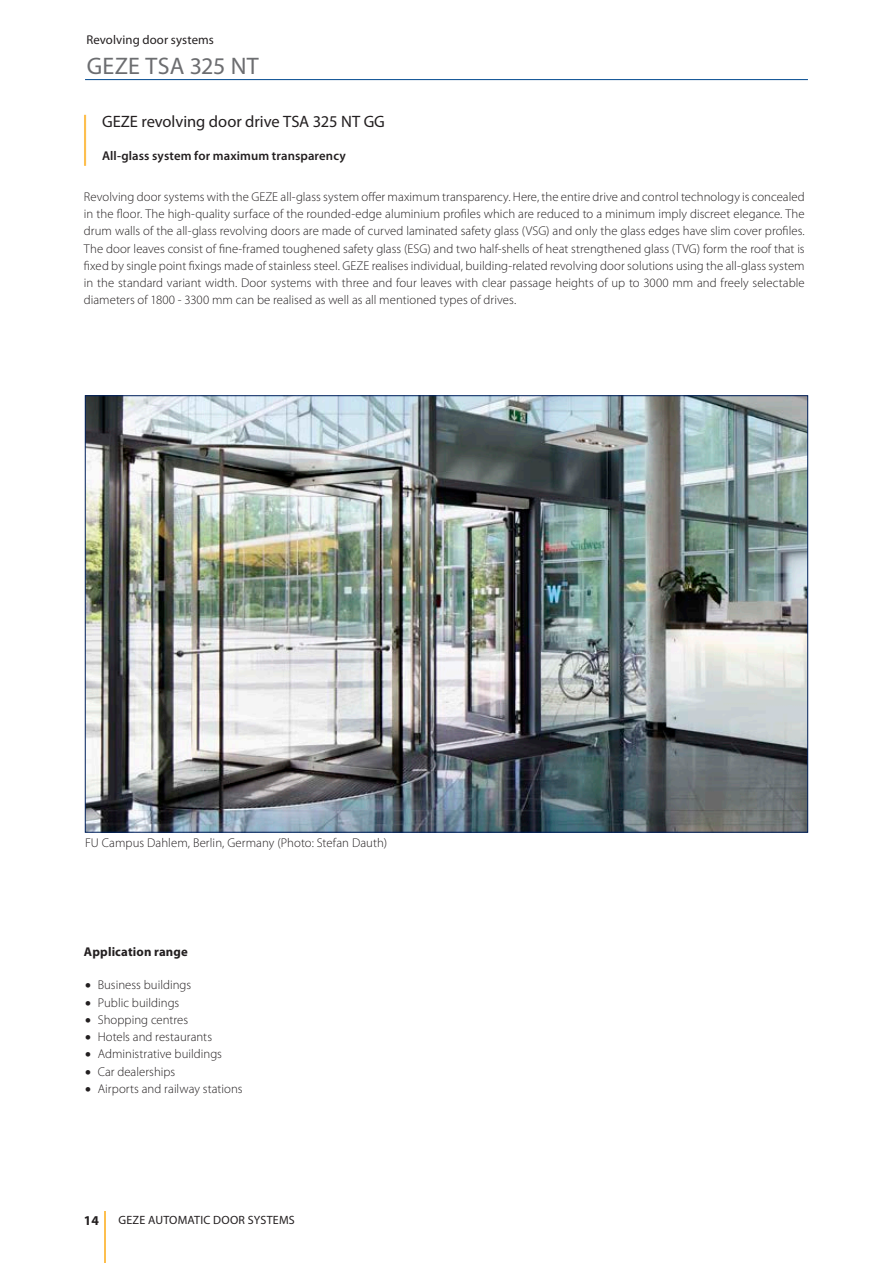
<style>
.page{position:relative;width:893px;height:1263px;background:#fff}
.page>*{position:absolute;margin:0;border:0;box-sizing:border-box;transform-origin:0 0}
.t1{font:24px "Myriad Pro";letter-spacing:.01em;color:#6c6d70}
.t2{font:16.5px "Myriad Pro";letter-spacing:-.005em;color:#231f20}
.t3{font:700 13.5px "Myriad Pro";color:#231f20}
.t4{font:300 12.75px/17.2px "Myriad Pro";letter-spacing:.005em;color:#231f20;text-align:justify}
.t5{font:600 12.75px "Myriad Pro";letter-spacing:.01em;color:#231f20}
.t6{font:12.75px "Myriad Pro";letter-spacing:.01em;color:#231f20}
.t7{font:700 12.75px "Myriad Pro";letter-spacing:.01em;color:#231f20}
.t8{font:12px "Myriad Pro";letter-spacing:.02em;color:#231f20}
</style>
<div class="page">
<hr style="left:85px;top:79px;width:723px;height:1px;background:#014990">
<hr style="left:104px;top:1212px;width:2px;height:51px;background:#fdbf4f">
<hr style="left:84px;top:115px;width:2px;height:51px;background:#fdbf4f">
<img style="left:87px;top:397px;width:719px;height:433px">
<p class="t6" style="left:86px;top:32px;width:129px">Revolving door systems</p>
<h1 class="t1" style="left:87px;top:51px;width:174px">GEZE TSA 325 NT</h1>
<p class="t2" style="left:102px;top:111px;width:284px">GEZE revolving door drive TSA 325 NT GG</p>
<p class="t5" style="left:102px;top:148px;width:245px">All-glass system for maximum transparency</p>
<p class="t4" style="left:84px;top:188px;width:722px">Revolving door systems with the GEZE all-glass system offer maximum transparency. Here, the entire drive and control technology is concealed in the floor. The high-quality surface of the rounded-edge aluminium profiles which are reduced to a minimum imply discreet elegance. The drum walls of the all-glass revolving doors are made of curved laminated safety glass (VSG) and only the glass edges have slim cover profiles.<br>The door leaves consist of fine-framed toughened safety glass (ESG) and two half-shells of heat strengthened glass (TVG) form the roof that is fixed by single point fixings made of stainless steel. GEZE realises individual, building-related revolving door solutions using the all-glass system in the standard variant width. Door systems with three and four leaves with clear passage heights of up to 3000 mm and freely selectable diameters of 1800 - 3300 mm can be realised as well as all mentioned types of drives.</p>
<p class="t4" style="left:85px;top:834px;width:304px">FU Campus Dahlem, Berlin, Germany (Photo: Stefan Dauth)</p>
<p class="t7" style="left:84px;top:943px;width:105px">Application range</p>
<p class="t4" style="left:85px;top:976px;width:108px">• Business buildings</p>
<p class="t4" style="left:85px;top:994px;width:96px">• Public buildings</p>
<p class="t4" style="left:85px;top:1011px;width:105px">• Shopping centres</p>
<p class="t4" style="left:85px;top:1028px;width:129px">• Hotels and restaurants</p>
<p class="t4" style="left:85px;top:1045px;width:139px">• Administrative buildings</p>
<p class="t4" style="left:85px;top:1063px;width:92px">• Car dealerships</p>
<p class="t4" style="left:85px;top:1080px;width:159px">• Airports and railway stations</p>
<p class="t3" style="left:84px;top:1212px;width:16px">14</p>
<p class="t8" style="left:118px;top:1213px;width:178px">GEZE AUTOMATIC DOOR SYSTEMS</p>
</div>
